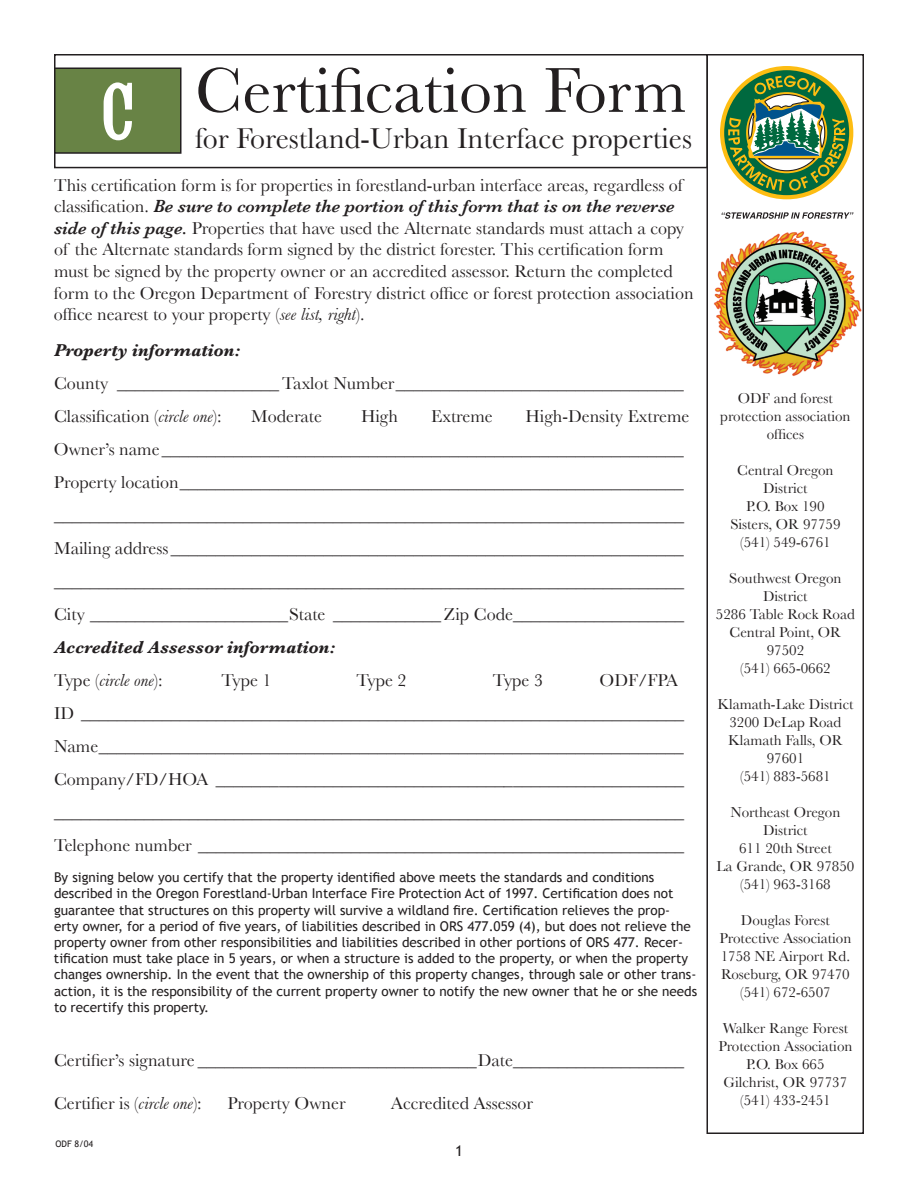
<style>
.page{position:relative;width:918px;height:1188px;background:#fff}
.page>*{position:absolute;margin:0;border:0;box-sizing:border-box;transform-origin:0 0}
.t1{font:90px "Rosewood Std Fill";color:#fff;scale:.75 1}
.t2{font:66px "Baskerville";color:#231f20}
.t3{font:30px "Baskerville";color:#231f20}
.t4{font:18px/33px "Baskerville";color:#231f20}
.t5{font:italic 700 18px/33px "Baskerville";color:#231f20}
.t6{font:15px/18px "Baskerville";color:#231f20;text-align:center}
.t7{font:15px "Trebuchet MS";color:#231f20}
.t8{font:13.5px/16.2px "Trebuchet MS";color:#231f20}
.t9{font:9px "Trebuchet MS";color:#231f20}
.s1{font-weight:600;font-style:italic}
.s2{font-style:italic}
.s3{font-weight:400;font-style:normal}
.s4{font-weight:400}
</style>
<div class="page">
<div style="left:54px;top:54px;width:654px;height:114px;border:2px solid #231f20"></div>
<img style="left:713px;top:231px;width:148px;height:145px">
<svg style="left:721px;top:212px;width:133px;height:7px"></svg>
<svg style="left:720px;top:66px;width:133px;height:133px"></svg>
<div style="left:724px;top:70px;width:125px;height:125px;background:#00693f;border-radius:50%"></div>
<svg style="left:728px;top:75px;width:117px;height:116px"></svg>
<div style="left:55px;top:68px;width:126px;height:85px;background:#688345"></div>
<div style="left:54px;top:68px;width:128px;height:86px;border:2px solid #231f20"></div>
<div style="left:706px;top:54px;width:158px;height:1080px;border:2px solid #231f20"></div>
<h2 class="t2" style="left:195px;top:52px;width:493px">Certification Form</h2>
<h3 class="t3" style="left:195px;top:120px;width:499px">for Forestland-Urban Interface properties</h3>
<h1 class="t1" style="left:99px;top:63px;width:53px">C</h1>
<p class="t4" style="left:54px;top:174px;width:641px;line-height:21.6px">This certification form is for properties in forestland-urban interface areas, regardless of classification. <span class="s1">Be sure to complete the portion of this form that is on the reverse side of this page.</span> Properties that have used the Alternate standards must attach a copy of the Alternate standards form signed by the district forester. This certification form must be signed by the property owner or an accredited assessor. Return the completed form to the Oregon Department of Forestry district office or forest protection association office nearest to your property (<span class="s2">see list, right</span>).</p>
<p class="t5" style="left:54px;top:334px;width:188px">Property information:</p>
<p class="t4" style="left:54px;top:367px;width:631px">County __________________ Taxlot Number ________________________________<br>Classification (<span class="s2">circle one</span>):</p>
<p class="t4" style="left:54px;top:400px;width:637px;text-indent:472px">High-Density Extreme Owner’s name __________________________________________________________ Property location ________________________________________________________ ______________________________________________________________________ Mailing address _________________________________________________________ ______________________________________________________________________ City ______________________State ____________ Zip Code___________________</p>
<p class="t5" style="left:54px;top:631px;width:283px">Accredited Assessor information:<br><span class="s3">Type (</span><span class="s4">circle one</span><span class="s3">):</span></p>
<p class="t4" style="left:251px;top:400px;width:72px">Moderate</p>
<p class="t4" style="left:361px;top:400px;width:38px">High</p>
<p class="t4" style="left:431px;top:400px;width:63px">Extreme</p>
<p class="t4" style="left:54px;top:664px;width:632px;text-indent:546px">ODF/FPA ID ___________________________________________________________________ Name _________________________________________________________________ Company/FD/HOA ____________________________________________________ ______________________________________________________________________ Telephone number ______________________________________________________</p>
<p class="t8" style="left:54px;top:870px;width:645px">By signing below you certify that the property identified above meets the standards and conditions described in the Oregon Forestland-Urban Interface Fire Protection Act of 1997. Certification does not guarantee that structures on this property will survive a wildland fire. Certification relieves the prop&shy;erty owner, for a period of five years, of liabilities described in ORS 477.059 (4), but does not relieve the property owner from other responsibilities and liabilities described in other portions of ORS 477. Recer&shy;tification must take place in 5 years, or when a structure is added to the property, or when the property changes ownership. In the event that the ownership of this property changes, through sale or other trans&shy;action, it is the responsibility of the current property owner to notify the new owner that he or she needs to recertify this property.</p>
<p class="t4" style="left:54px;top:1043px;width:631px">Certifier’s signature _______________________________Date___________________</p>
<p class="t4" style="left:54px;top:1086px;width:149px">Certifier is (<span class="s2">circle one</span>):</p>
<p class="t4" style="left:227px;top:1086px;width:120px">Property Owner</p>
<p class="t4" style="left:391px;top:1086px;width:144px">Accredited Assessor</p>
<p class="t4" style="left:221px;top:664px;width:52px">Type 1</p>
<p class="t4" style="left:356px;top:664px;width:52px">Type 2</p>
<p class="t4" style="left:493px;top:664px;width:52px">Type 3</p>
<p class="t9" style="left:56px;top:1139px;width:39px">ODF 8/04</p>
<p class="t7" style="left:455px;top:1142px;width:9px">1</p>
<p class="t6" style="left:720px;top:389px;width:132px">ODF and forest protection association offices</p>
<p class="t6" style="left:730px;top:461px;width:112px">Central Oregon<br>District<br>P.O. Box 190<br>Sisters, OR 97759 (541) 549-6761</p>
<p class="t6" style="left:716px;top:569px;width:140px">Southwest Oregon<br>District<br>5286 Table Rock Road<br>Central Point, OR<br>97502<br>(541) 665-0662</p>
<p class="t6" style="left:717px;top:695px;width:138px">Klamath-Lake District<br>3200 DeLap Road<br>Klamath Falls, OR<br>97601<br>(541) 883-5681</p>
<p class="t6" style="left:717px;top:803px;width:139px">Northeast Oregon<br>District<br>611 20th Street<br>La Grande, OR 97850 (541) 963-3168</p>
<p class="t6" style="left:720px;top:911px;width:133px">Douglas Forest<br>Protective Association<br>1758 NE Airport Rd.<br>Roseburg, OR 97470 (541) 672-6507</p>
<p class="t6" style="left:718px;top:1019px;width:136px">Walker Range Forest<br>Protection Association<br>P.O. Box 665<br>Gilchrist, OR 97737 (541) 433-2451</p>
</div>
